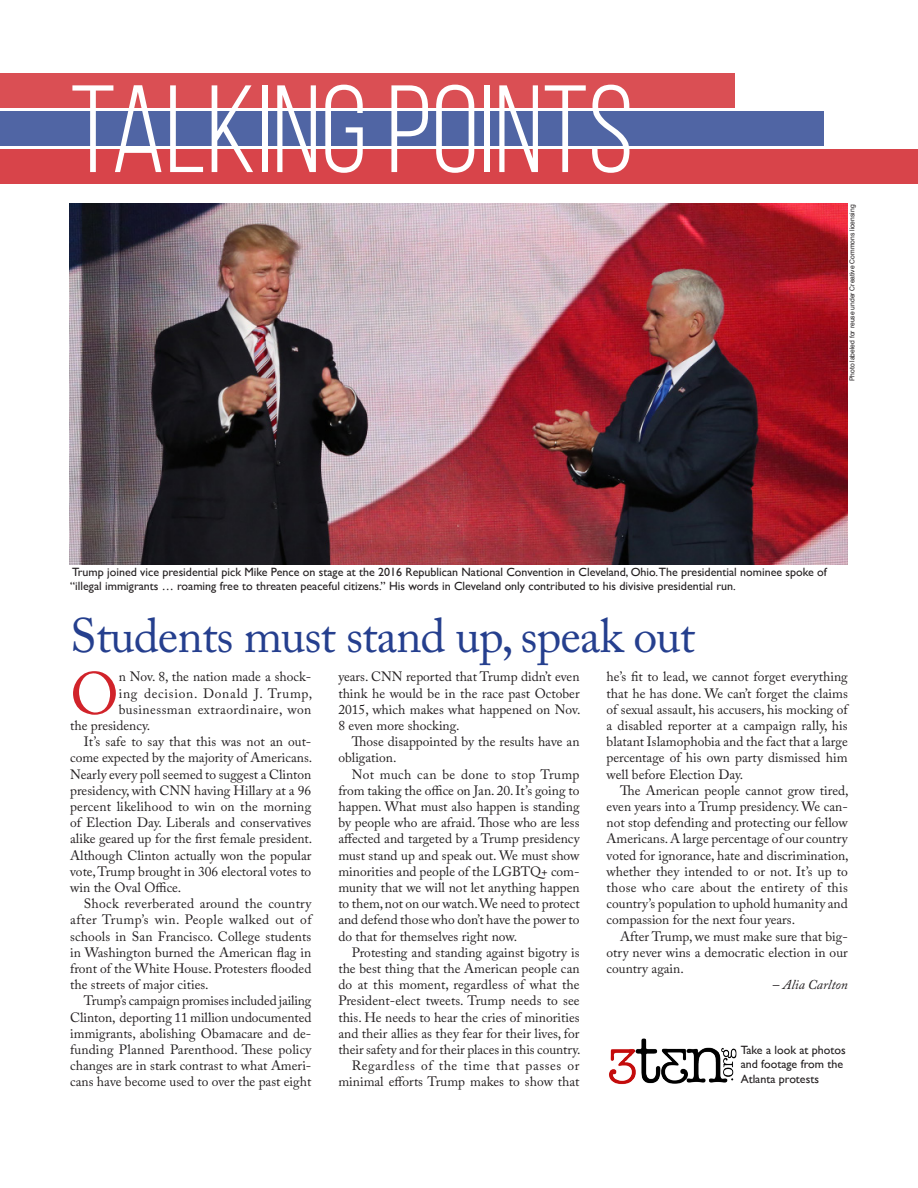
<style>
.page{position:relative;width:918px;height:1188px;background:#fff}
.page>*{position:absolute;margin:0;border:0;box-sizing:border-box;transform-origin:0 0}
.Photo_Caption{font:123.9px "Bebas Neue";color:#fff}
.Body_Text{font:59.1px "Adobe Caslon Pro";color:#d1232a}
.Photo_Caption-2{font:48px "Adobe Caslon Pro";letter-spacing:-.02em;color:#253f8e}
.Body_Text-2{font:13.5px/16.2px "Adobe Caslon Pro";color:#231f20;text-align:justify}
.Body_Text-3{font:13.5px "Adobe Caslon Pro";letter-spacing:.035em;color:#231f20}
.Body_Text-4{font:13.5px "Adobe Caslon Pro";letter-spacing:.055em;color:#231f20}
.Body_Text-5{font:italic 13.5px "Adobe Caslon Pro";color:#231f20}
.Photo_Caption-3{font:12px/14.4px "Gill Sans";color:#231f20}
.Photo_Credit{font:6.75px "Helvetica";color:#231f20}
.s1{font-style:normal}
</style>
<div class="page">
<div style="left:0;top:149px;width:918px;height:35px;background:#d8444a"></div>
<img style="left:70px;top:204px;width:777px;height:361px">
<div style="left:0;top:111px;width:824px;height:35px;background:#5065a4"></div>
<div style="left:0;top:73px;width:734px;height:35px;background:#da4f54"></div>
<img style="left:609px;top:1038px;width:128px;height:47px">
<p class="Photo_Caption" style="left:70px;top:63px;width:565px">TALKING POINTS</p>
<p class="Photo_Credit" style="left:847px;top:381px;width:178px;rotate:-90deg">Photo labeled for reuse under Creative Commons licensing</p>
<p class="Photo_Caption-3" style="left:70px;top:565px;width:758px">Trump joined vice presidential pick Mike Pence on stage at the 2016 Republican National Convention in Cleveland, Ohio.The presidential nominee spoke of “illegal immigrants … roaming free to threaten peaceful citizens.” His words in Cleveland only contributed to his divisive presidential run.</p>
<p class="Photo_Caption-2" style="left:70px;top:607px;width:626px">Students must stand up, speak out</p>
<p class="Body_Text" style="left:70px;top:659px;width:50px">O</p>
<p class="Body_Text-2" style="left:119px;top:669px;width:194px">n Nov. 8, the nation made a shock-</p>
<p class="Body_Text-4" style="left:119px;top:685px;width:195px">ing decision. Donald J. Trump,</p>
<p class="Body_Text-3" style="left:119px;top:701px;width:194px">businessman extraordinaire, won</p>
<p class="Body_Text-2" style="left:70px;top:717px;width:82px">the presidency.</p>
<p class="Body_Text-2" style="left:70px;top:734px;width:244px;text-indent:14px">It’s safe to say that this was not an out&shy;come expected by the majority of Americans.<br>Nearly every poll seemed to suggest a Clinton presidency, with CNN having Hillary at a 96 percent likelihood to win on the morning of Election Day. Liberals and conservatives alike geared up for the first female president.<br>Although Clinton actually won the popular vote, Trump brought in 306 electoral votes to win the Oval Office.</p>
<p class="Body_Text-2" style="left:70px;top:896px;width:243px;text-indent:14px">Shock reverberated around the country after Trump’s win. People walked out of schools in San Francisco. College students in Washington burned the American flag in front of the White House. Protesters flooded the streets of major cities.</p>
<p class="Body_Text-2" style="left:70px;top:993px;width:243px;text-indent:14px">Trump’s campaign promises included jailing Clinton, deporting 11 million undocumented immigrants, abolishing Obamacare and de&shy;funding Planned Parenthood. These policy changes are in stark contrast to what Ameri&shy;cans have become used to over the past eight</p>
<p class="Body_Text-2" style="left:338px;top:669px;width:244px">years. CNN reported that Trump didn’t even think he would be in the race past October 2015, which makes what happened on Nov.<br>8 even more shocking.</p>
<p class="Body_Text-2" style="left:338px;top:734px;width:243px;text-indent:14px">Those disappointed by the results have an obligation.</p>
<p class="Body_Text-2" style="left:338px;top:766px;width:243px;text-indent:14px">Not much can be done to stop Trump from taking the office on Jan. 20. It’s going to happen. What must also happen is standing by people who are afraid. Those who are less affected and targeted by a Trump presidency must stand up and speak out. We must show minorities and people of the LGBTQ+ com&shy;munity that we will not let anything happen to them, not on our watch. We need to protect and defend those who don’t have the power to do that for themselves right now.</p>
<p class="Body_Text-2" style="left:338px;top:944px;width:244px;text-indent:14px">Protesting and standing against bigotry is the best thing that the American people can do at this moment, regardless of what the President-elect tweets. Trump needs to see this. He needs to hear the cries of minorities and their allies as they fear for their lives, for their safety and for their places in this country.</p>
<p class="Body_Text-2" style="left:338px;top:1058px;width:243px;text-align:right">Regardless of the time that passes or minimal efforts Trump makes to show that</p>
<p class="Body_Text-2" style="left:607px;top:669px;width:243px">he’s fit to lead, we cannot forget everything that he has done. We can’t forget the claims of sexual assault, his accusers, his mocking of a disabled reporter at a campaign rally, his blatant Islamophobia and the fact that a large percentage of his own party dismissed him well before Election Day.</p>
<p class="Body_Text-2" style="left:607px;top:782px;width:244px;text-indent:14px">The American people cannot grow tired, even years into a Trump presidency. We can&shy;not stop defending and protecting our fellow Americans. A large percentage of our country voted for ignorance, hate and discrimination, whether they intended to or not. It’s up to those who care about the entirety of this country’s population to uphold humanity and compassion for the next four years.</p>
<p class="Body_Text-2" style="left:607px;top:928px;width:243px;text-indent:14px">After Trump, we must make sure that big&shy;otry never wins a democratic election in our country again.</p>
<p class="Body_Text-5" style="left:773px;top:977px;width:77px"><span class="s1">–</span> Alia Carlton</p>
<p class="Photo_Caption-3" style="left:741px;top:1043px;width:107px">Take a look at photos and footage from the<br>Atlanta protests</p>
</div>
